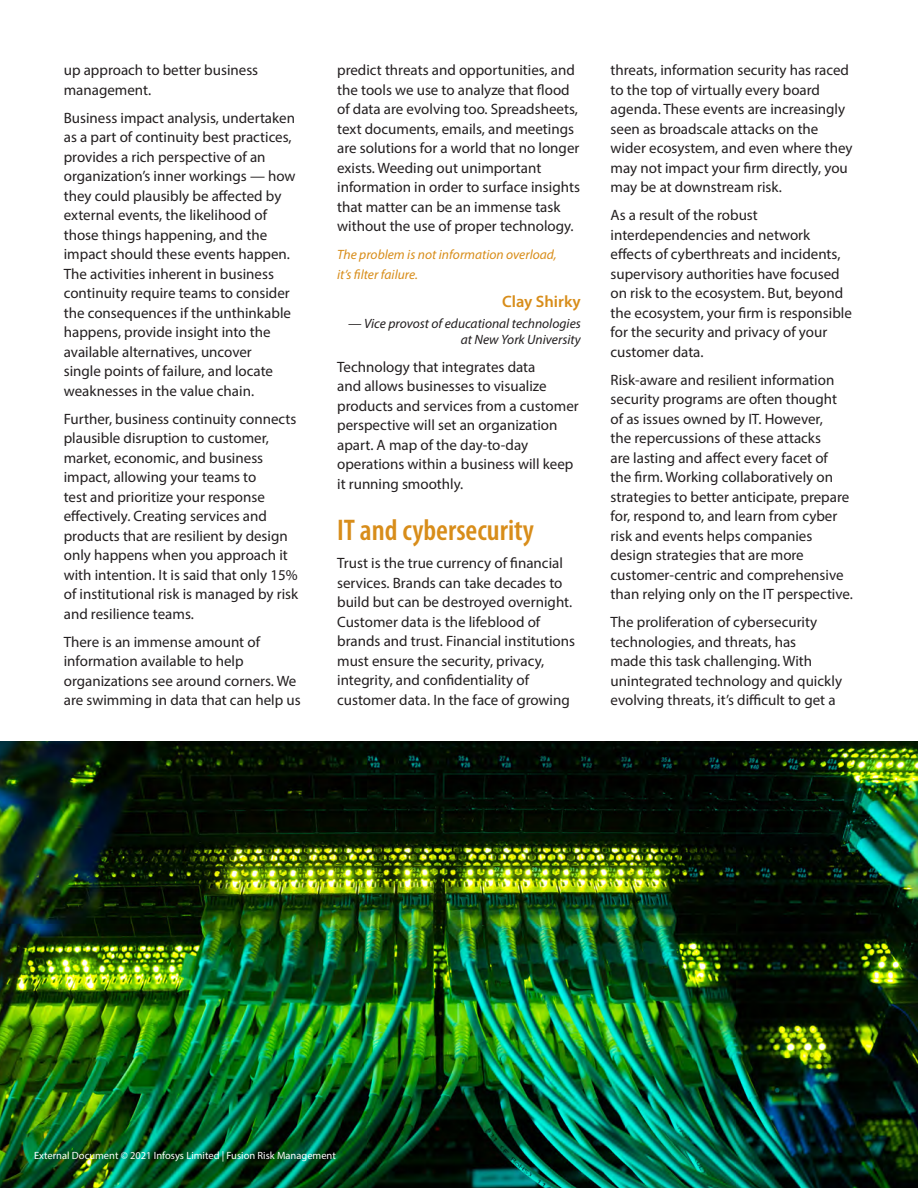
<style>
.page{position:relative;width:918px;height:1188px;background:#fff}
.page>*{position:absolute;margin:0;border:0;box-sizing:border-box;transform-origin:0 0}
.t1{font:600 condensed 30px "Myriad Pro";color:#d88d1a}
.t2{font:600 16.5px "Myriad Pro";color:#d88d1a}
.t3{font:15px/19.5px "Myriad Pro";color:#231f20}
.t4{font:italic 13.5px/16.2px "Myriad Pro";color:#231f20;text-align:right}
.t5{font:italic 13.5px/19.5px "Myriad Pro";color:#d88d1a}
.t6{font:10.5px "Myriad Pro";color:#fff}
</style>
<div class="page">
<img style="left:0;top:742px;width:918px;height:446px">
<p class="t3" style="left:64px;top:60px;width:196px">up approach to better business management.</p>
<p class="t3" style="left:64px;top:108px;width:233px">Business impact analysis, undertaken as a part of continuity best practices, provides a rich perspective of an organization’s inner workings — how they could plausibly be affected by external events, the likelihood of those things happening, and the impact should these events happen.<br>The activities inherent in business continuity require teams to consider the consequences if the unthinkable happens, provide insight into the available alternatives, uncover<br>single points of failure, and locate weaknesses in the value chain.</p>
<p class="t3" style="left:64px;top:409px;width:236px">Further, business continuity connects plausible disruption to customer, market, economic, and business impact, allowing your teams to<br>test and prioritize your response effectively. Creating services and products that are resilient by design only happens when you approach it with intention. It is said that only 15% of institutional risk is managed by risk and resilience teams.</p>
<p class="t3" style="left:64px;top:632px;width:238px">There is an immense amount of information available to help organizations see around corners. We are swimming in data that can help us</p>
<p class="t3" style="left:337px;top:60px;width:244px">predict threats and opportunities, and the tools we use to analyze that flood of data are evolving too. Spreadsheets, text documents, emails, and meetings are solutions for a world that no longer exists. Weeding out unimportant information in order to surface insights that matter can be an immense task without the use of proper technology.</p>
<p class="t5" style="left:337px;top:245px;width:221px">The problem is not information overload, it’s filter failure.</p>
<p class="t2" style="left:502px;top:291px;width:80px">Clay Shirky</p>
<p class="t4" style="left:348px;top:315px;width:234px">— Vice provost of educational technologies at New York University</p>
<p class="t3" style="left:337px;top:357px;width:243px">Technology that integrates data<br>and allows businesses to visualize products and services from a customer perspective will set an organization apart. A map of the day-to-day operations within a business will keep it running smoothly.</p>
<h1 class="t1" style="left:337px;top:514px;width:198px">IT and cybersecurity</h1>
<p class="t3" style="left:337px;top:553px;width:239px">Trust is the true currency of financial services. Brands can take decades to build but can be destroyed overnight.<br>Customer data is the lifeblood of brands and trust. Financial institutions must ensure the security, privacy, integrity, and confidentiality of customer data. In the face of growing</p>
<p class="t3" style="left:611px;top:60px;width:244px">threats, information security has raced to the top of virtually every board agenda. These events are increasingly seen as broadscale attacks on the wider ecosystem, and even where they may not impact your firm directly, you may be at downstream risk.</p>
<p class="t3" style="left:611px;top:205px;width:243px">As a result of the robust interdependencies and network effects of cyberthreats and incidents, supervisory authorities have focused on risk to the ecosystem. But, beyond the ecosystem, your firm is responsible for the security and privacy of your customer data.</p>
<p class="t3" style="left:611px;top:370px;width:244px">Risk-aware and resilient information security programs are often thought of as issues owned by IT. However,<br>the repercussions of these attacks<br>are lasting and affect every facet of<br>the firm. Working collaboratively on strategies to better anticipate, prepare for, respond to, and learn from cyber risk and events helps companies design strategies that are more customer-centric and comprehensive than relying only on the IT perspective.</p>
<p class="t3" style="left:611px;top:612px;width:233px">The proliferation of cybersecurity technologies, and threats, has<br>made this task challenging. With unintegrated technology and quickly evolving threats, it’s difficult to get a</p>
<p class="t6" style="left:34px;top:1149px;width:303px">External Document © 2021 Infosys Limited | Fusion Risk Management</p>
</div>
